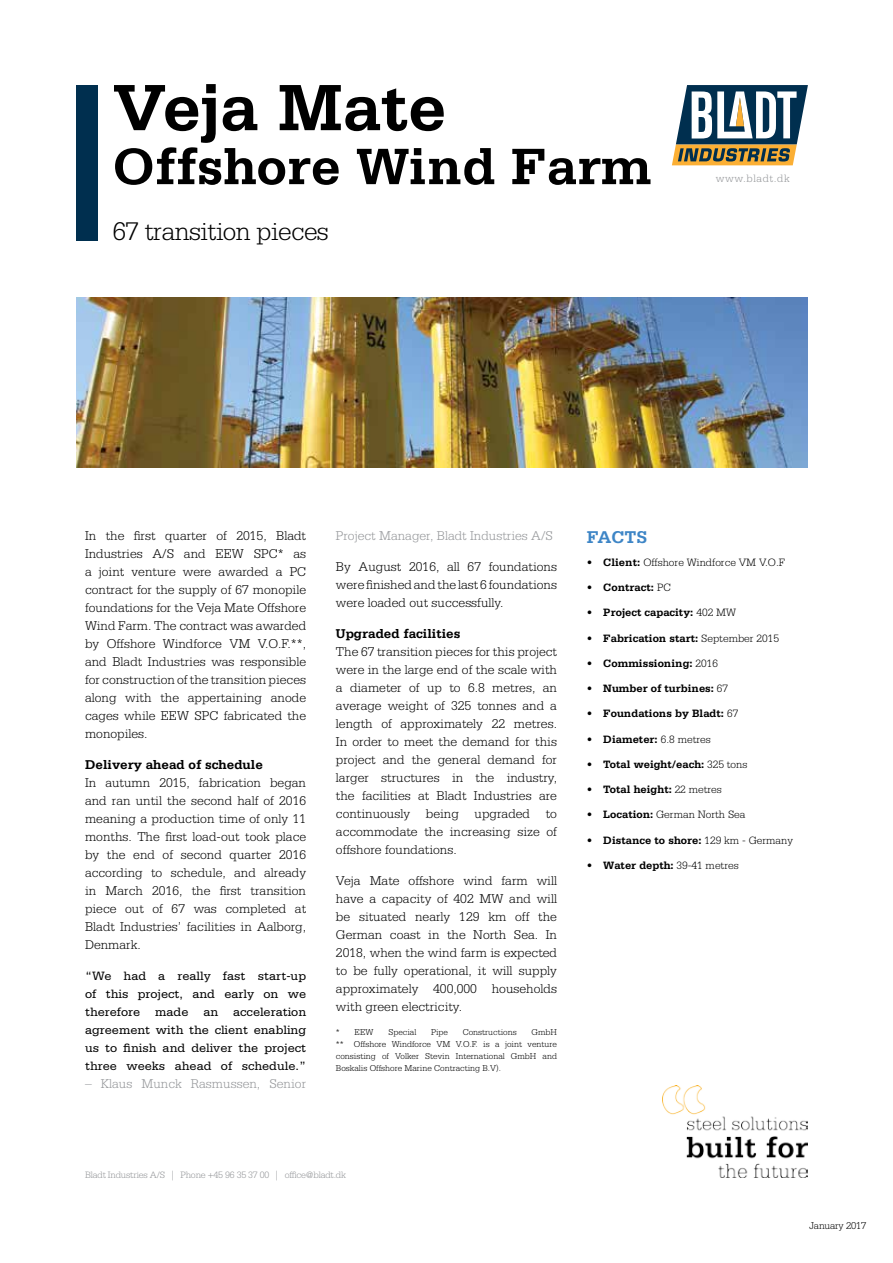
<style>
.page{position:relative;width:893px;height:1263px;background:#fff}
.page>*{position:absolute;margin:0;border:0;box-sizing:border-box;transform-origin:0 0}
.t1{font:700 69px "Serifa Std";color:#000}
.t2{font:700 54px "Serifa Std";color:#000}
.t3{font:300 27px "Serifa Std";letter-spacing:-.02em;color:#000}
.t4{font:700 18px "Serifa Std";color:#3d85c6}
.t5{font:300 13.5px/18px "Serifa Std";color:#000;text-align:justify}
.t6{font:300 13.5px "Serifa Std";color:#939598}
.t7{font:700 13.5px "Serifa Std";color:#000}
.t8{font:12.75px/18px "Serifa Std";color:#000;text-align:justify}
.t9{font:700 11.25px "Serifa Std";color:#000}
.t10{font:300 11.25px "Serifa Std";color:#000}
.t11{font:300 11.25px "Serifa Std";letter-spacing:.05em;color:#939598}
.t12{font:300 10.5px "Serifa Std";letter-spacing:-.02em;color:#000}
.t13{font:300 9.75px "Serifa Std";letter-spacing:-.02em;color:#939598}
.t14{font:300 9px/12px "Serifa Std";color:#000;text-align:justify}
.s1{font-weight:700}
.s2{font-weight:300}
</style>
<div class="page">
<img style="left:77px;top:298px;width:731px;height:170px">
<svg style="left:672px;top:85px;width:136px;height:80px"></svg>
<div style="left:77px;top:85px;width:21px;height:155px;background:#002f4f"></div>
<img style="left:662px;top:1086px;width:146px;height:92px">
<h1 class="t1" style="left:113px;top:67px;width:335px">Veja Mate</h1>
<h2 class="t2" style="left:113px;top:135px;width:541px">Offshore Wind Farm</h2>
<h3 class="t3" style="left:113px;top:216px;width:218px">67 transition pieces</h3>
<p class="t11" style="left:716px;top:172px;width:75px">www.bladt.dk</p>
<p class="t5" style="left:85px;top:527px;width:223px">In the first quarter of 2015, Bladt Industries A/S and EEW SPC* as a joint venture were awarded a PC contract for the supply of 67 monopile foundations for the Veja Mate Offshore Wind Farm. The contract was awarded by Offshore Windforce VM V.O.F.**, and Bladt Industries was responsible for construction of the transition pieces along with the appertaining anode cages while EEW SPC fabricated the monopiles.</p>
<p class="t7" style="left:85px;top:757px;width:179px">Delivery ahead of schedule</p>
<p class="t5" style="left:85px;top:774px;width:223px">In autumn 2015, fabrication began and ran until the second half of 2016 meaning a production time of only 11 months. The first load-out took place by the end of second quarter 2016 according to schedule, and already in March 2016, the first transition piece out of 67 was completed at Bladt Industries’ facilities in Aalborg, Denmark.</p>
<p class="t8" style="left:85px;top:967px;width:223px">“We had a really fast start-up of this project, and early on we therefore made an acceleration agreement with the client enabling us to finish and deliver the project three weeks ahead of schedule.”</p>
<p class="t6" style="left:85px;top:1076px;width:223px">– Klaus Munck Rasmussen, Senior</p>
<p class="t6" style="left:336px;top:528px;width:219px">Project Manager, Bladt Industries A/S</p>
<p class="t5" style="left:336px;top:558px;width:223px">By August 2016, all 67 foundations were finished and the last 6 foundations were loaded out successfully.</p>
<p class="t7" style="left:336px;top:625px;width:126px">Upgraded facilities</p>
<p class="t5" style="left:336px;top:643px;width:223px">The 67 transition pieces for this project were in the large end of the scale with a diameter of up to 6.8 metres, an average weight of 325 tonnes and a length of approximately 22 metres.<br>In order to meet the demand for this project and the general demand for larger structures in the industry, the facilities at Bladt Industries are continuously being upgraded to accommodate the increasing size of offshore foundations.</p>
<p class="t5" style="left:336px;top:871px;width:223px">Veja Mate offshore wind farm will have a capacity of 402 MW and will be situated nearly 129 km off the German coast in the North Sea. In 2018, when the wind farm is expected to be fully operational, it will supply approximately 400,000 households with green electricity.</p>
<p class="t14" style="left:336px;top:1026px;width:39px">* EEW</p>
<p class="t14" style="left:388px;top:1026px;width:30px">Special</p>
<p class="t14" style="left:431px;top:1026px;width:19px">Pipe</p>
<p class="t14" style="left:463px;top:1026px;width:55px">Constructions</p>
<p class="t14" style="left:336px;top:1026px;width:223px;text-indent:196px">GmbH ** Offshore Windforce VM V.O.F. is a joint venture consisting of Volker Stevin International GmbH and Boskalis Offshore Marine Contracting B.V).</p>
<h3 class="t4" style="left:587px;top:527px;width:62px">FACTS</h3>
<p class="t10" style="left:587px;top:556px;width:200px"><span class="s1">• Client:</span> Offshore Windforce VM V.O.F</p>
<p class="t9" style="left:587px;top:581px;width:86px">• Contract: <span class="s2">PC</span></p>
<p class="t9" style="left:587px;top:606px;width:151px">• Project capacity: <span class="s2">402 MW</span></p>
<p class="t9" style="left:587px;top:631px;width:194px">• Fabrication start: <span class="s2">September 2015</span></p>
<p class="t9" style="left:587px;top:656px;width:133px">• Commissioning: <span class="s2">2016</span></p>
<p class="t9" style="left:587px;top:682px;width:143px">• Number of turbines: <span class="s2">67</span></p>
<p class="t9" style="left:587px;top:707px;width:153px">• Foundations by Bladt: <span class="s2">67</span></p>
<p class="t9" style="left:587px;top:732px;width:126px">• Diameter: <span class="s2">6.8 metres</span></p>
<p class="t9" style="left:587px;top:758px;width:162px">• Total weight/each: <span class="s2">325 tons</span></p>
<p class="t9" style="left:587px;top:783px;width:137px">• Total height: <span class="s2">22 metres</span></p>
<p class="t10" style="left:587px;top:808px;width:160px"><span class="s1">• Location:</span> German North Sea</p>
<p class="t9" style="left:587px;top:833px;width:208px">• Distance to shore: <span class="s2">129 km - Germany</span></p>
<p class="t9" style="left:587px;top:859px;width:153px">• Water depth: <span class="s2">39-41 metres</span></p>
<p class="t13" style="left:85px;top:1169px;width:262px">Bladt Industries A/S | Phone +45 96 35 37 00 | office@bladt.dk</p>
<p class="t12" style="left:809px;top:1220px;width:58px">January 2017</p>
</div>
